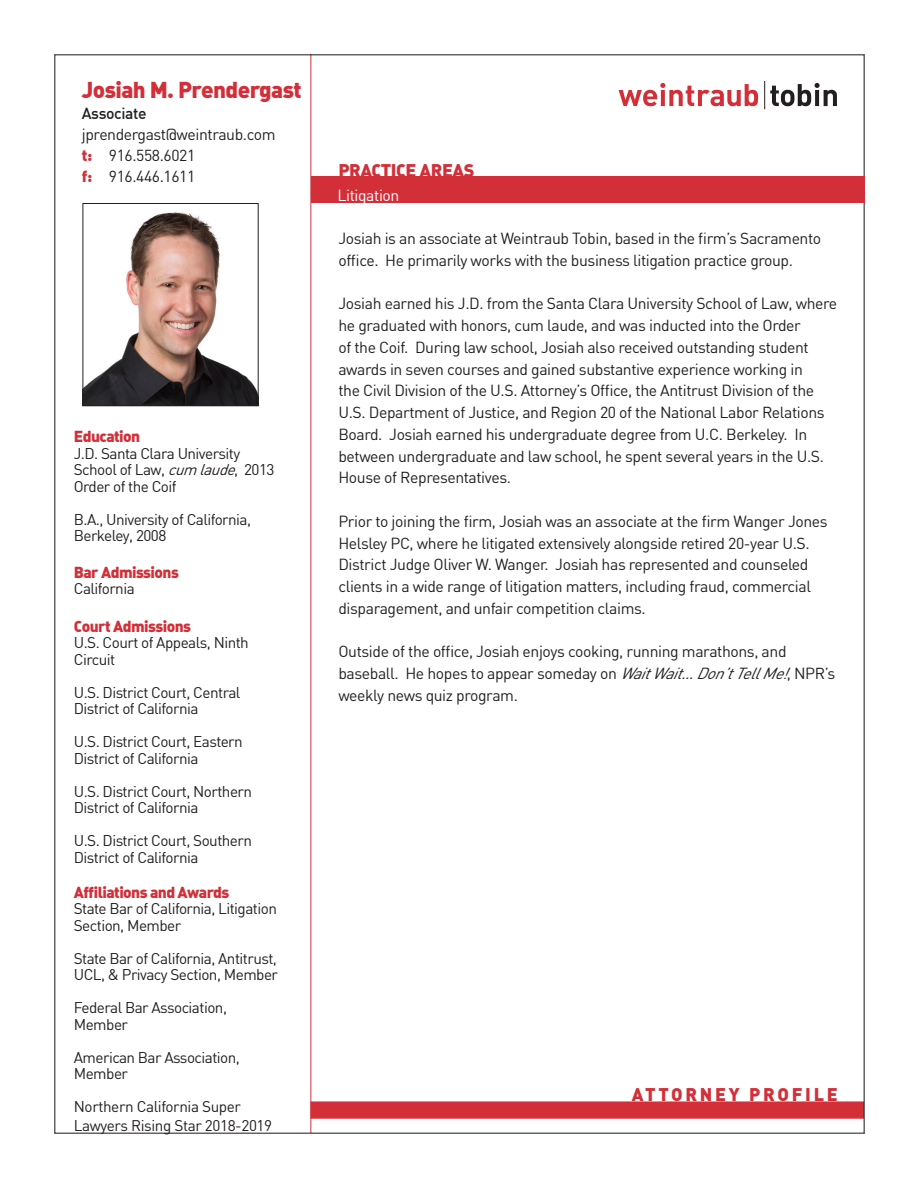
<style>
.page{position:relative;width:918px;height:1188px;background:#fff}
.page>*{position:absolute;margin:0;border:0;box-sizing:border-box;transform-origin:0 0}
.t1{font:22.5px "DIN Black Alternate";letter-spacing:-.025em;color:#d32f38}
.t2{font:18px "DIN Black Alternate";letter-spacing:.15em;color:#d32f38}
.t3{font:18px "DIN Black Alternate";letter-spacing:-.025em;color:#d32f38}
.t4{font:15.75px/21.8px "DIN";letter-spacing:-.025em;color:#231f20}
.t5{font:15.75px "DIN";letter-spacing:-.025em;color:#fff}
.t6{font:500 15.75px "DIN";letter-spacing:-.025em;color:#231f20}
.t7{font:15.6px "DIN Black Alternate";letter-spacing:-.035em;color:#d32f38}
.t8{font:15.3px/16.5px "DIN";letter-spacing:-.035em;color:#231f20}
.s1{font-family:"DIN Black Alternate";color:#d32f38}
.s2{font-style:italic}
</style>
<div class="page">
<hr style="left:310px;top:54px;width:1px;height:1079px;background:#d32f38">
<svg style="left:619px;top:83px;width:139px;height:23px"></svg>
<svg style="left:764px;top:81px;width:73px;height:28px"></svg>
<div style="left:310px;top:1101px;width:554px;height:18px;background:#d32f38;border:2px solid #d32f38"></div>
<div style="left:311px;top:176px;width:554px;height:27px;background:#d32f38"></div>
<img style="left:85px;top:211px;width:171px;height:193px">
<div style="left:83px;top:203px;width:175px;height:203px;border:1px solid #231f20"></div>
<p class="t1" style="left:82px;top:75px;width:221px">Josiah M. Prendergast</p>
<p class="t6" style="left:82px;top:103px;width:66px">Associate</p>
<p class="t4" style="left:82px;top:123px;width:195px">jprendergast@weintraub.com</p>
<p class="t4" style="left:82px;top:144px;width:115px"><span class="s1">t:</span> 916.558.6021</p>
<p class="t4" style="left:82px;top:165px;width:115px"><span class="s1">f:</span> 916.446.1611</p>
<p class="t7" style="left:74px;top:426px;width:68px">Education</p>
<p class="t8" style="left:74px;top:444px;width:202px">J.D. Santa Clara University<br>School of Law, <span class="s2">cum laude</span>, 2013</p>
<p class="t8" style="left:74px;top:477px;width:104px">Order of the Coif</p>
<p class="t8" style="left:74px;top:510px;width:179px">B.A., University of California,<br>Berkeley, 2008</p>
<p class="t7" style="left:74px;top:562px;width:107px">Bar Admissions</p>
<p class="t8" style="left:74px;top:580px;width:62px">California</p>
<p class="t7" style="left:74px;top:616px;width:119px">Court Admissions</p>
<p class="t8" style="left:74px;top:634px;width:177px">U.S. Court of Appeals, Ninth<br>Circuit</p>
<p class="t8" style="left:74px;top:684px;width:168px">U.S. District Court, Central<br>District of California</p>
<p class="t8" style="left:74px;top:733px;width:171px">U.S. District Court, Eastern<br>District of California</p>
<p class="t8" style="left:74px;top:783px;width:180px">U.S. District Court, Northern<br>District of California</p>
<p class="t8" style="left:74px;top:832px;width:180px">U.S. District Court, Southern<br>District of California</p>
<p class="t7" style="left:74px;top:882px;width:157px">Affiliations and Awards</p>
<p class="t8" style="left:74px;top:900px;width:205px">State Bar of California, Litigation<br>Section, Member</p>
<p class="t8" style="left:74px;top:950px;width:206px">State Bar of California, Antitrust,<br>UCL, &amp; Privacy Section, Member</p>
<p class="t8" style="left:74px;top:999px;width:155px">Federal Bar Association,<br>Member</p>
<p class="t8" style="left:74px;top:1049px;width:168px">American Bar Association,<br>Member</p>
<p class="t8" style="left:74px;top:1097px;width:200px;line-height:18.5px">Northern California Super<br>Lawyers Rising Star 2018-2019</p>
<p class="t3" style="left:338px;top:159px;width:138px">PRACTICE AREAS</p>
<p class="t5" style="left:338px;top:185px;width:63px">Litigation</p>
<p class="t4" style="left:338px;top:227px;width:484px">Josiah is an associate at Weintraub Tobin, based in the firm’s Sacramento office. He primarily works with the business litigation practice group.</p>
<p class="t4" style="left:338px;top:293px;width:500px">Josiah earned his J.D. from the Santa Clara University School of Law, where he graduated with honors, cum laude, and was inducted into the Order<br>of the Coif. During law school, Josiah also received outstanding student awards in seven courses and gained substantive experience working in<br>the Civil Division of the U.S. Attorney’s Office, the Antitrust Division of the U.S. Department of Justice, and Region 20 of the National Labor Relations Board. Josiah earned his undergraduate degree from U.C. Berkeley. In between undergraduate and law school, he spent several years in the U.S.<br>House of Representatives.</p>
<p class="t4" style="left:338px;top:510px;width:491px">Prior to joining the firm, Josiah was an associate at the firm Wanger Jones Helsley PC, where he litigated extensively alongside retired 20-year U.S.<br>District Judge Oliver W. Wanger. Josiah has represented and counseled clients in a wide range of litigation matters, including fraud, commercial disparagement, and unfair competition claims.</p>
<p class="t4" style="left:338px;top:641px;width:498px">Outside of the office, Josiah enjoys cooking, running marathons, and baseball. He hopes to appear someday on <span class="s2">WaitWait…Don’tTellMe!</span>, NPR’s weekly news quiz program.</p>
<p class="t2" style="left:632px;top:1083px;width:207px">ATTORNEY PROFILE</p>
</div>
